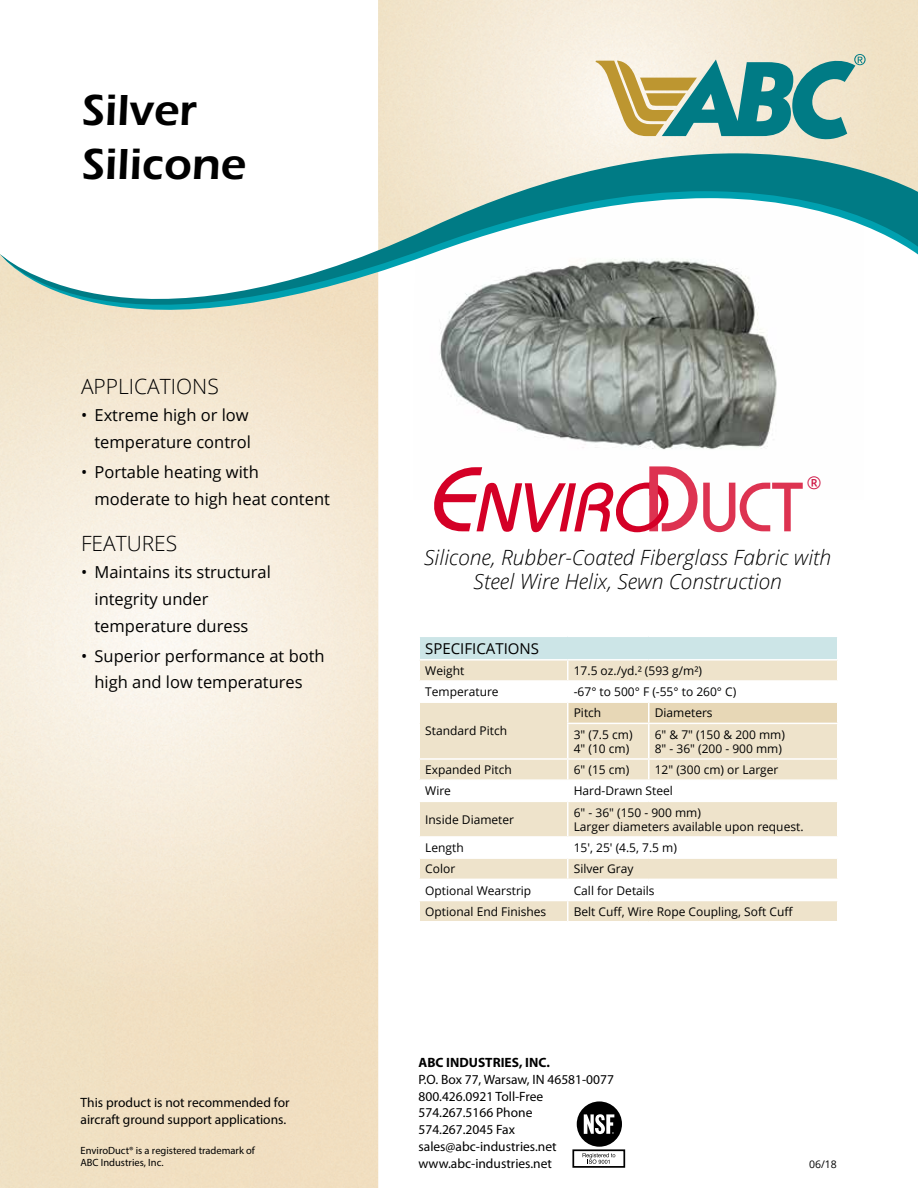
<style>
.page{position:relative;width:918px;height:1188px;background:#fff}
.page>*{position:absolute;margin:0;border:0;box-sizing:border-box;transform-origin:0 0}
.t1{font:600 45px/54px "Itc Eras";color:#000}
.t2{font:italic 300 21px/24px "Open Sans";color:#000;text-align:center}
.t3{font:300 21px "Open Sans";color:#000}
.t4{font:17.7px "Open Sans";color:#ce1141}
.t5{font:16.5px/27px "Open Sans";color:#000}
.t6{font:15px "Open Sans";color:#000}
.t7{font:13.5px/16.8px "Myriad Pro";color:#000}
.t8{font:700 13.5px "Myriad Pro";color:#000}
.t9{font:12px/14.4px "Open Sans";color:#000}
.t10{font:10.5px/12.6px "Myriad Pro";color:#000}
.t11{font:10.5px "Open Sans";color:#000}
</style>
<div class="page">
<img style="left:0;top:0;width:918px;height:1188px">
<svg style="left:0;top:91px;width:918px;height:289px"></svg>
<svg style="left:595px;top:54px;width:271px;height:88px;background:#9abaa6"></svg>
<svg style="left:0;top:153px;width:918px;height:220px"></svg>
<svg style="left:420px;top:802px;width:417px;height:119px;fill:#eee3cb"></svg>
<hr style="left:418px;top:801px;width:150px;height:1px;background:#fff">
<hr style="left:568px;top:801px;width:81px;height:1px;background:#fff">
<hr style="left:567px;top:802px;width:1px;height:34px;background:#fff">
<hr style="left:649px;top:801px;width:189px;height:1px;background:#fff">
<hr style="left:418px;top:836px;width:150px;height:2px;background:#fff">
<hr style="left:568px;top:836px;width:81px;height:2px;background:#fff">
<hr style="left:649px;top:836px;width:189px;height:2px;background:#fff">
<hr style="left:418px;top:857px;width:150px;height:2px;background:#fff">
<hr style="left:568px;top:857px;width:81px;height:2px;background:#fff">
<hr style="left:649px;top:857px;width:189px;height:2px;background:#fff">
<hr style="left:418px;top:879px;width:150px;height:1px;background:#fff">
<hr style="left:568px;top:879px;width:81px;height:1px;background:#fff">
<hr style="left:649px;top:879px;width:189px;height:1px;background:#fff">
<hr style="left:418px;top:900px;width:150px;height:1px;background:#fff">
<hr style="left:568px;top:900px;width:81px;height:1px;background:#fff">
<svg style="left:567px;top:838px;width:1px;height:83px"></svg>
<hr style="left:649px;top:900px;width:189px;height:1px;background:#fff">
<hr style="left:418px;top:921px;width:150px;height:1px;background:#fff">
<hr style="left:568px;top:921px;width:81px;height:1px;background:#fff">
<hr style="left:649px;top:921px;width:189px;height:1px;background:#fff">
<hr style="left:418px;top:802px;width:2px;height:34px;background:#fff">
<hr style="left:837px;top:802px;width:1px;height:34px;background:#fff">
<svg style="left:418px;top:838px;width:2px;height:19px"></svg>
<hr style="left:418px;top:859px;width:2px;height:20px;background:#fff">
<hr style="left:418px;top:880px;width:2px;height:20px;background:#fff">
<hr style="left:418px;top:901px;width:2px;height:20px;background:#fff">
<svg style="left:837px;top:838px;width:1px;height:83px"></svg>
<hr style="left:418px;top:636px;width:150px;height:1px;background:#fff">
<hr style="left:568px;top:636px;width:81px;height:1px;background:#fff">
<hr style="left:649px;top:636px;width:189px;height:1px;background:#fff">
<svg style="left:418px;top:637px;width:420px;height:164px"></svg>
<svg style="left:583px;top:1153px;width:32px;height:11px"></svg>
<div style="left:572px;top:1149px;width:53px;height:19px;border:2px solid #000"></div>
<div style="left:577px;top:1101px;width:45px;height:46px;background:#000;border-radius:50%"></div>
<svg style="left:584px;top:1114px;width:30px;height:20px"></svg>
<h1 class="t1" style="left:81px;top:83px;width:166px">Silver<br>Silicone</h1>
<h2 class="t3" style="left:81px;top:372px;width:139px">APPLICATIONS</h2>
<h3 class="t5" style="left:81px;top:401px;width:172px;text-align:right">• Extreme high or low temperature control</h3>
<h3 class="t5" style="left:94px;top:458px;width:237px;text-indent:-13px">• Portable heating with moderate to high heat content</h3>
<h2 class="t3" style="left:81px;top:529px;width:98px">FEATURES</h2>
<h3 class="t5" style="left:94px;top:558px;width:178px;text-indent:-13px">• Maintains its structural integrity under temperature duress</h3>
<h3 class="t5" style="left:81px;top:642px;width:245px;text-align:center">• Superior performance at both high and low temperatures</h3>
<p class="t7" style="left:81px;top:1094px;width:211px;line-height:16.2px">This product is not recommended for aircraft ground support applications.</p>
<p class="t10" style="left:81px;top:1144px;width:176px">EnviroDuct® is a registered trademark of<br>ABC Industries, Inc.</p>
<h3 class="t4" style="left:807px;top:470px;width:16px">®</h3>
<h2 class="t2" style="left:424px;top:545px;width:409px">Silicone, Rubber-Coated Fiberglass Fabric with<br>Steel Wire Helix, Sewn Construction</h2>
<p class="t6" style="left:425px;top:638px;width:115px">SPECIFICATIONS</p>
<p class="t9" style="left:425px;top:663px;width:41px">Weight</p>
<p class="t9" style="left:574px;top:663px;width:130px">17.5 oz./yd.² (593 g/m²)</p>
<p class="t9" style="left:425px;top:684px;width:75px">Temperature</p>
<p class="t9" style="left:574px;top:684px;width:164px">-67° to 500° F (-55° to 260° C)</p>
<p class="t9" style="left:425px;top:723px;width:83px">Standard Pitch</p>
<p class="t9" style="left:574px;top:706px;width:29px">Pitch</p>
<p class="t9" style="left:655px;top:706px;width:59px">Diameters</p>
<p class="t9" style="left:574px;top:727px;width:60px">3" (7.5 cm)<br>4" (10 cm)</p>
<p class="t9" style="left:655px;top:727px;width:132px">6" &amp; 7" (150 &amp; 200 mm)<br>8" - 36" (200 - 900 mm)</p>
<p class="t9" style="left:425px;top:762px;width:88px">Expanded Pitch</p>
<p class="t9" style="left:574px;top:762px;width:57px">6" (15 cm)</p>
<p class="t9" style="left:655px;top:762px;width:125px">12" (300 cm) or Larger</p>
<p class="t9" style="left:425px;top:783px;width:27px">Wire</p>
<p class="t9" style="left:574px;top:783px;width:101px">Hard-Drawn Steel</p>
<p class="t9" style="left:425px;top:812px;width:90px">Inside Diameter</p>
<p class="t9" style="left:574px;top:805px;width:231px">6" - 36" (150 - 900 mm)<br>Larger diameters available upon request.</p>
<p class="t9" style="left:425px;top:840px;width:40px">Length</p>
<p class="t9" style="left:574px;top:840px;width:105px">15', 25' (4.5, 7.5 m)</p>
<p class="t9" style="left:425px;top:861px;width:31px">Color</p>
<p class="t9" style="left:574px;top:861px;width:61px">Silver Gray</p>
<p class="t9" style="left:425px;top:883px;width:108px">Optional Wearstrip</p>
<p class="t9" style="left:574px;top:883px;width:82px">Call for Details</p>
<p class="t9" style="left:425px;top:904px;width:123px">Optional End Finishes</p>
<p class="t9" style="left:574px;top:904px;width:221px">Belt Cuff, Wire Rope Coupling, Soft Cuff</p>
<p class="t8" style="left:418px;top:1054px;width:133px">ABC INDUSTRIES, INC.</p>
<p class="t7" style="left:418px;top:1071px;width:197px">P.O. Box 77, Warsaw, IN 46581-0077<br>800.426.0921 Toll-Free<br>574.267.5166 Phone<br>574.267.2045 Fax sales@abc-industries.net www.abc-industries.net</p>
<p class="t11" style="left:809px;top:1157px;width:29px">06/18</p>
</div>
